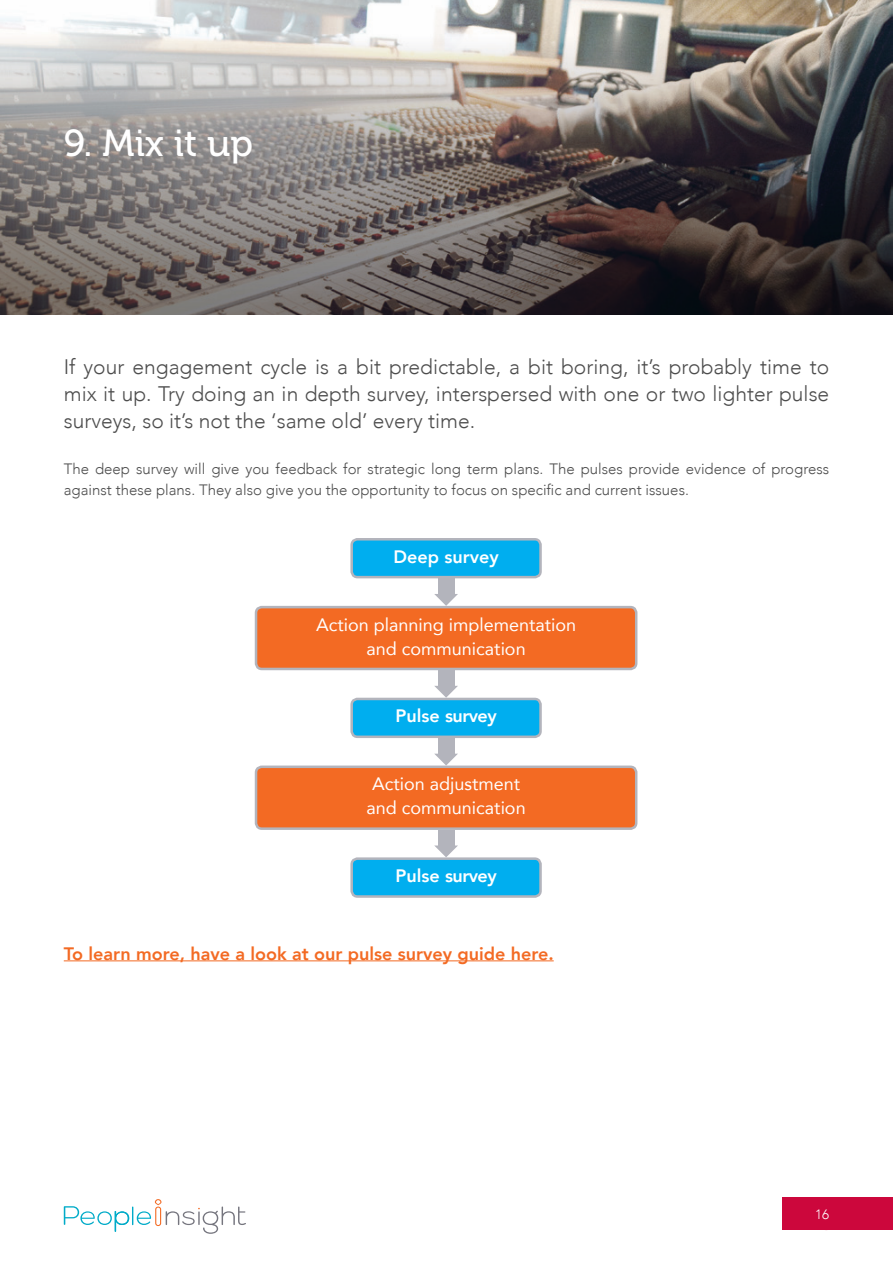
<style>
.page{position:relative;width:893px;height:1263px;background:#fff}
.page>*{position:absolute;margin:0;border:0;box-sizing:border-box;transform-origin:0 0}
.h1_white_25_30{font:37.5px "Museo 500";color:#fff}
.h2_14_18{font:300 21px/27px "Avenir";color:#4d4d4d;text-align:justify}
.h2_14_18-2{font:18px "Avenir";color:#fff}
.body_10_14{font:800 18px "Avenir";color:#f36a23}
.h2_14_18-3{font:800 18px "Avenir";letter-spacing:-.03em;color:#fff}
.h2_14_18-4{font:800 18px "Avenir";color:#fff}
.body_10_14-2{font:300 15px/21px "Avenir";color:#4d4d4d}
.t1{font:300 10.5px "Avenir";color:#fff}
.s1{font-size:13.5px}
</style>
<div class="page">
<div style="left:782px;top:1197px;width:111px;height:33px;background:#cc073c"></div>
<svg style="left:64px;top:1199px;width:182px;height:35px"></svg>
<img style="left:0;top:0;width:893px;height:315px">
<div style="left:352px;top:539px;width:188px;height:38px;background:#00aeef;border-radius:6px"></div>
<div style="left:350px;top:538px;width:192px;height:40px;border:3px solid #b3b4bc;border-radius:6px"></div>
<div style="left:256px;top:607px;width:380px;height:62px;background:#f36a23;border-radius:6px"></div>
<div style="left:255px;top:606px;width:382px;height:64px;border:3px solid #b3b4bc;border-radius:6px"></div>
<div style="left:352px;top:699px;width:188px;height:38px;background:#00aeef;border-radius:6px"></div>
<div style="left:350px;top:698px;width:192px;height:40px;border:3px solid #b3b4bc;border-radius:6px"></div>
<div style="left:256px;top:767px;width:380px;height:62px;background:#f36a23;border-radius:6px"></div>
<div style="left:255px;top:765px;width:382px;height:65px;border:3px solid #b3b4bc;border-radius:6px"></div>
<div style="left:352px;top:859px;width:188px;height:37px;background:#00aeef;border-radius:6px"></div>
<div style="left:350px;top:857px;width:192px;height:41px;border:3px solid #b3b4bc;border-radius:6px"></div>
<svg style="left:434px;top:594px;width:24px;height:12px"></svg>
<div style="left:438px;top:578px;width:16px;height:16px;background:#b3b4bc"></div>
<svg style="left:435px;top:754px;width:23px;height:11px"></svg>
<div style="left:438px;top:738px;width:16px;height:16px;background:#b3b4bc"></div>
<svg style="left:434px;top:845px;width:24px;height:12px"></svg>
<div style="left:438px;top:830px;width:16px;height:15px;background:#b3b4bc"></div>
<svg style="left:434px;top:686px;width:24px;height:12px"></svg>
<div style="left:438px;top:670px;width:16px;height:16px;background:#b3b4bc"></div>
<hr style="left:64px;top:960px;width:490px;height:1px;background:#f36a23">
<p class="h1_white_25_30" style="left:64px;top:122px;width:191px">9. Mix it up</p>
<p class="h2_14_18" style="left:64px;top:353px;width:767px">If your engagement cycle is a bit predictable, a bit boring, it’s probably time to mix it up. Try doing an in depth survey, interspersed with one or two lighter pulse surveys, so it’s not the ‘same old’ every time.</p>
<p class="body_10_14-2" style="left:64px;top:459px;width:767px">The deep survey will give you feedback for strategic long term plans. The pulses provide evidence of progress against these plans. They also give you the opportunity to focus on specific and current issues.</p>
<p class="h2_14_18-4" style="left:393px;top:542px;width:107px">Deep survey</p>
<p class="h2_14_18-2" style="left:316px;top:610px;width:262px">Action planning implementation</p>
<p class="h2_14_18-2" style="left:367px;top:634px;width:161px">and communication</p>
<p class="h2_14_18-3" style="left:395px;top:702px;width:103px">Pulse survey</p>
<p class="h2_14_18-2" style="left:372px;top:770px;width:150px">Action adjustment</p>
<p class="h2_14_18-2" style="left:367px;top:794px;width:161px">and communication</p>
<p class="h2_14_18-3" style="left:395px;top:862px;width:103px">Pulse survey</p>
<p class="body_10_14" style="left:64px;top:939px;width:491px">To learn more, have a look at our pulse survey guide here.</p>
<p class="t1" style="left:815px;top:1211px;width:23px"><span class="s1">16</span>016</p>
</div>
